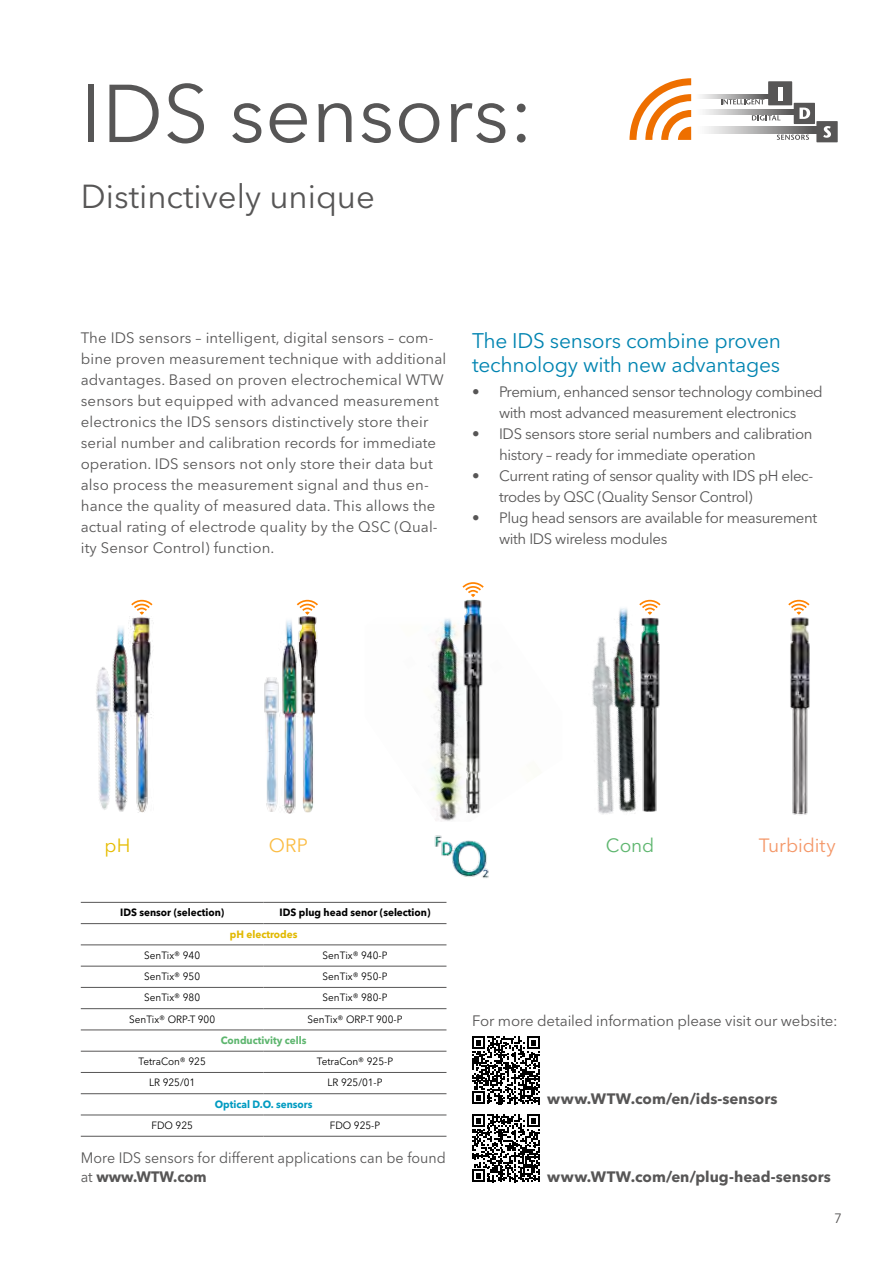
<style>
.page{position:relative;width:893px;height:1263px;background:#fff}
.page>*{position:absolute;margin:0;border:0;box-sizing:border-box;transform-origin:0 0}
.t1{font:81px "Avenir Next LT Pro";color:#575656}
.t2{font:33px "Avenir Next LT Pro";color:#575656}
.t3{font:21px/24px "Avenir Next LT Pro";letter-spacing:-.01em;color:#0084b1}
.t4{font:19.05px "Avenir Next LT Pro";letter-spacing:-.005em;color:#f49768}
.t5{font:19.05px "Avenir Next LT Pro";color:#5eb66f}
.t6{font:19.05px "Avenir Next LT Pro";color:#fbbc43}
.t7{font:19.05px "Avenir Next LT Pro";color:#e6bc00}
.t8{font:15px/21px "Avenir Next LT Pro";color:#575656}
.t9{font:15px/21px "Avenir Next LT Pro";letter-spacing:-.025em;color:#575656}
.t10{font:15px/21px "Avenir Next LT Pro";letter-spacing:-.02em;color:#575656}
.t11{font:15px/19.5px "Avenir Next LT Pro";color:#575656;scale:.95 1}
.t12{font:700 15px "Avenir Next LT Pro";color:#575656}
.t13{font:13.5px "Avenir Next LT Pro";color:#575656}
.t14{font:10.5px "Avenir Next LT Pro";color:#000;scale:.95 1}
.t15{font:700 10.5px "Avenir Next LT Pro";color:#000;scale:.95 1}
.t16{font:700 10.5px "Avenir Next LT Pro";color:#009bc1;scale:.95 1}
.t17{font:700 10.5px "Avenir Next LT Pro";color:#5eb66f;scale:.95 1}
.t18{font:700 10.5px "Avenir Next LT Pro";color:#e1b900;scale:.95 1}
.s1{font-weight:700}
</style>
<div class="page">
<img style="left:96px;top:667px;width:8px;height:142px">
<img style="left:104px;top:616px;width:50px;height:197px">
<img style="left:430px;top:654px;width:27px;height:167px">
<img style="left:592px;top:608px;width:43px;height:206px">
<img style="left:790px;top:604px;width:20px;height:211px">
<img style="left:609px;top:616px;width:51px;height:197px">
<img style="left:435px;top:600px;width:48px;height:214px">
<img style="left:434px;top:835px;width:55px;height:43px">
<hr style="left:81px;top:966px;width:183px;height:1px;background:#575656">
<hr style="left:264px;top:966px;width:182px;height:1px;background:#575656">
<hr style="left:81px;top:987px;width:183px;height:1px;background:#575656">
<hr style="left:264px;top:987px;width:182px;height:1px;background:#575656">
<hr style="left:81px;top:1008px;width:183px;height:1px;background:#575656">
<hr style="left:264px;top:1008px;width:182px;height:1px;background:#575656">
<hr style="left:81px;top:1072px;width:183px;height:1px;background:#575656">
<hr style="left:264px;top:1072px;width:182px;height:1px;background:#575656">
<hr style="left:81px;top:1136px;width:183px;height:1px;background:#575656">
<hr style="left:264px;top:1136px;width:182px;height:1px;background:#575656">
<hr style="left:81px;top:902px;width:183px;height:1px;background:#575656">
<hr style="left:264px;top:902px;width:182px;height:1px;background:#575656">
<hr style="left:81px;top:923px;width:183px;height:1px;background:#575656">
<hr style="left:264px;top:923px;width:182px;height:1px;background:#575656">
<hr style="left:81px;top:944px;width:183px;height:1px;background:#575656">
<hr style="left:264px;top:944px;width:182px;height:1px;background:#575656">
<hr style="left:81px;top:1029px;width:183px;height:1px;background:#575656">
<hr style="left:264px;top:1029px;width:182px;height:1px;background:#575656">
<hr style="left:81px;top:1051px;width:183px;height:1px;background:#575656">
<hr style="left:264px;top:1051px;width:182px;height:1px;background:#575656">
<hr style="left:81px;top:1093px;width:183px;height:1px;background:#575656">
<hr style="left:264px;top:1093px;width:182px;height:1px;background:#575656">
<hr style="left:81px;top:1114px;width:183px;height:1px;background:#575656">
<hr style="left:264px;top:1114px;width:182px;height:1px;background:#575656">
<svg style="left:472px;top:1036px;width:68px;height:68px"></svg>
<svg style="left:472px;top:1114px;width:68px;height:68px"></svg>
<svg style="left:721px;top:99px;width:43px;height:5px"></svg>
<svg style="left:752px;top:115px;width:28px;height:5px"></svg>
<svg style="left:777px;top:135px;width:32px;height:5px"></svg>
<div style="left:768px;top:81px;width:24px;height:24px;background:#575656"></div>
<div style="left:794px;top:103px;width:21px;height:21px;background:#575656"></div>
<div style="left:816px;top:121px;width:22px;height:21px;background:#575656"></div>
<hr style="left:778px;top:87px;width:4px;height:14px;background:#fff">
<svg style="left:799px;top:108px;width:11px;height:11px"></svg>
<svg style="left:823px;top:126px;width:8px;height:12px"></svg>
<svg style="left:691px;top:109px;width:103px;height:6px"></svg>
<svg style="left:691px;top:127px;width:125px;height:7px"></svg>
<svg style="left:691px;top:94px;width:77px;height:4px"></svg>
<svg style="left:629px;top:78px;width:62px;height:62px"></svg>
<svg style="left:462px;top:582px;width:22px;height:15px"></svg>
<svg style="left:639px;top:600px;width:21px;height:15px"></svg>
<svg style="left:788px;top:600px;width:21px;height:15px"></svg>
<svg style="left:131px;top:600px;width:21px;height:15px"></svg>
<svg style="left:297px;top:600px;width:21px;height:15px"></svg>
<img style="left:264px;top:616px;width:54px;height:198px">
<h1 class="t1" style="left:81px;top:65px;width:454px">IDS sensors:</h1>
<h2 class="t2" style="left:81px;top:177px;width:296px">Distinctively unique</h2>
<p class="t8" style="left:81px;top:327px;width:367px">The IDS sensors – intelligent, digital sensors – com&shy;bine proven measurement technique with additional advantages. Based on proven electrochemical WTW sensors but equipped with advanced measurement electronics the IDS sensors distinctively store their serial number and calibration records for immediate operation. IDS sensors not only store their data but also process the measurement signal and thus en&shy;hance the quality of measured data. This allows the actual rating of electrode quality by the QSC (Qual&shy;ity Sensor Control) function.</p>
<h3 class="t3" style="left:472px;top:328px;width:311px">The IDS sensors combine proven technology with new advantages</h3>
<p class="t9" style="left:472px;top:381px;width:352px;text-align:center">• Premium, enhanced sensor technology combined with most advanced measurement electronics</p>
<p class="t10" style="left:499px;top:423px;width:315px;text-indent:-27px">• IDS sensors store serial numbers and calibration history – ready for immediate operation</p>
<p class="t9" style="left:499px;top:465px;width:316px;text-indent:-27px">• Current rating of sensor quality with IDS pH elec&shy;trodes by QSC (Quality Sensor Control)</p>
<p class="t9" style="left:499px;top:507px;width:320px;text-indent:-27px">• Plug head sensors are available for measurement with IDS wireless modules</p>
<p class="t7" style="left:105px;top:833px;width:27px">pH</p>
<p class="t6" style="left:269px;top:833px;width:40px">ORP</p>
<p class="t5" style="left:606px;top:833px;width:50px">Cond</p>
<p class="t4" style="left:759px;top:833px;width:78px">Turbidity</p>
<p class="t15" style="left:120px;top:906px;width:111px">IDS sensor (selection)</p>
<p class="t15" style="left:280px;top:906px;width:160px">IDS plug head senor (selection)</p>
<p class="t18" style="left:230px;top:927px;width:73px">pH electrodes</p>
<p class="t14" style="left:144px;top:949px;width:60px">SenTix® 940</p>
<p class="t14" style="left:323px;top:949px;width:70px">SenTix® 940-P</p>
<p class="t14" style="left:144px;top:970px;width:60px">SenTix® 950</p>
<p class="t14" style="left:323px;top:970px;width:70px">SenTix® 950-P</p>
<p class="t14" style="left:144px;top:991px;width:60px">SenTix® 980</p>
<p class="t14" style="left:323px;top:991px;width:70px">SenTix® 980-P</p>
<p class="t14" style="left:129px;top:1013px;width:92px">SenTix® ORP-T 900</p>
<p class="t14" style="left:308px;top:1013px;width:101px">SenTix® ORP-T 900-P</p>
<p class="t17" style="left:221px;top:1034px;width:92px">Conductivity cells</p>
<p class="t14" style="left:139px;top:1055px;width:72px">TetraCon® 925</p>
<p class="t14" style="left:317px;top:1055px;width:82px">TetraCon® 925-P</p>
<p class="t14" style="left:149px;top:1076px;width:50px">LR 925/01</p>
<p class="t14" style="left:327px;top:1076px;width:60px">LR 925/01-P</p>
<p class="t16" style="left:215px;top:1097px;width:104px">Optical D.O. sensors</p>
<p class="t14" style="left:151px;top:1119px;width:45px">FDO 925</p>
<p class="t14" style="left:330px;top:1119px;width:55px">FDO 925-P</p>
<p class="t11" style="left:81px;top:1148px;width:386px">More IDS sensors for different applications can be found at <span class="s1">www.WTW.com</span></p>
<p class="t8" style="left:472px;top:1010px;width:367px">For more detailed information please visit our website:</p>
<p class="t12" style="left:547px;top:1090px;width:232px">www.WTW.com/en/ids-sensors</p>
<p class="t12" style="left:547px;top:1168px;width:285px">www.WTW.com/en/plug-head-sensors</p>
<p class="t13" style="left:834px;top:1210px;width:9px">7</p>
</div>
